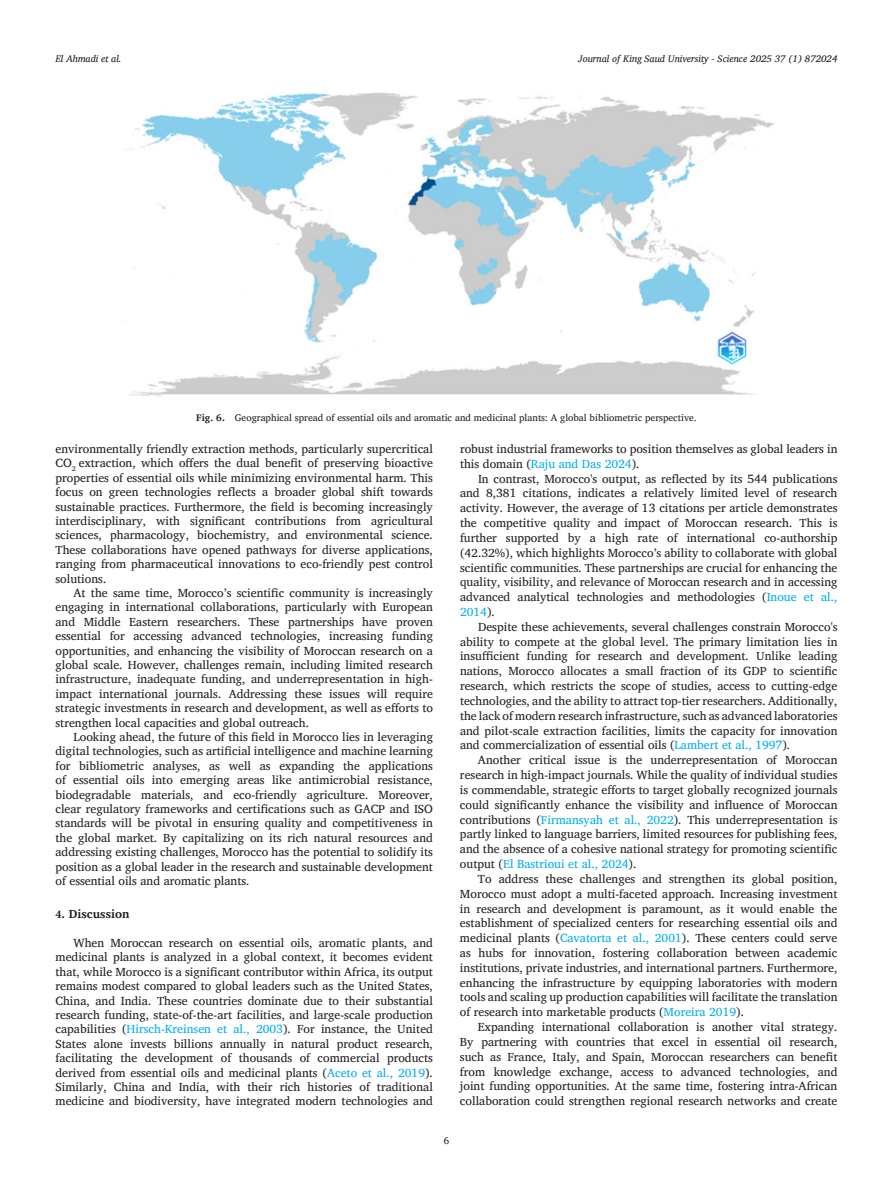
<style>
.page{position:relative;width:893px;height:1191px;background:#fff}
.page>*{position:absolute;margin:0;border:0;box-sizing:border-box;transform-origin:0 0}
.para{font:12px/14.9px "Charis SIL";color:#231f20;text-align:justify}
.para_first{font:12px/14.4px "Charis SIL";color:#231f20;text-align:justify}
.para_last{font:12px/14.4px "Charis SIL";color:#231f20;text-align:justify}
.Head-A{font:700 12px "Charis SIL";color:#231f20}
.float_figure_figure{font:9.75px "Charis SIL";color:#231f20}
.t1{font:italic 9.75px "Charis SIL";color:#231f20}
.s1{font-weight:700}
.s2{font-family:"Minion Pro"}
.s3{color:#00aeef}
</style>
<div class="page">
<img style="left:124px;top:92px;width:650px;height:305px">
<p class="t1" style="left:56px;top:53px;width:68px">El Ahmadi et al.</p>
<p class="t1" style="left:578px;top:53px;width:261px">Journal of King Saud University - Science 2025 37 (1) 872024</p>
<p class="float_figure_figure" style="left:196px;top:411px;width:502px"><span class="s1">Fig. 6.</span> Geographical spread of essential oils and aromatic and medicinal plants: A global bibliometric perspective.</p>
<p class="para_first" style="left:56px;top:441px;width:379px">environmentally friendly extraction methods, particularly supercritical CO<sub>2</sub> extraction, which offers the dual benefit of preserving bioactive properties of essential oils while minimizing environmental harm. This focus on green technologies reflects a broader global shift towards sustainable practices. Furthermore, the field is becoming increasingly interdisciplinary, with significant contributions from agricultural sciences, pharmacology, biochemistry, and environmental science.<br>These collaborations have opened pathways for diverse applications, ranging from pharmaceutical innovations to eco-friendly pest control solutions.</p>
<p class="para" style="left:56px;top:585px;width:379px;line-height:14.4px;text-indent:18px">At the same time, Morocco’s scientific community is increasingly engaging in international collaborations, particularly with European and Middle Eastern researchers. These partnerships have proven essential for accessing advanced technologies, increasing funding opportunities, and enhancing the visibility of Moroccan research on a global scale. However, challenges remain, including limited research infrastructure, inadequate funding, and underrepresentation in high&shy;impact international journals. Addressing these issues will require strategic investments in research and development, as well as efforts to strengthen local capacities and global outreach.</p>
<p class="para_last" style="left:56px;top:729px;width:379px;text-indent:18px">Looking ahead, the future of this field in Morocco lies in leveraging digital technologies, such as artificial intelligence and machine learning for bibliometric analyses, as well as expanding the applications of essential oils into emerging areas like antimicrobial resistance, biodegradable materials, and eco-friendly agriculture. Moreover, clear regulatory frameworks and certifications such as GACP and ISO standards will be pivotal in ensuring quality and competitiveness in the global market. By capitalizing on its rich natural resources and addressing existing challenges, Morocco has the potential to solidify its position as a global leader in the research and sustainable development of essential oils and aromatic plants.</p>
<p class="Head-A" style="left:56px;top:906px;width:76px"><span class="s2">4</span>. Discussion</p>
<p class="para_first" style="left:56px;top:935px;width:379px;text-indent:18px">When Moroccan research on essential oils, aromatic plants, and medicinal plants is analyzed in a global context, it becomes evident that, while Morocco is a significant contributor within Africa, its output remains modest compared to global leaders such as the United States, China, and India. These countries dominate due to their substantial research funding, state-of-the-art facilities, and large-scale production capabilities (<span class="s3">Hirsch-Kreinsen et al., 2003</span>). For instance, the United States alone invests billions annually in natural product research, facilitating the development of thousands of commercial products derived from essential oils and medicinal plants (<span class="s3">Aceto et al., 2019</span>).<br>Similarly, China and India, with their rich histories of traditional medicine and biodiversity, have integrated modern technologies and</p>
<p class="para_first" style="left:460px;top:441px;width:379px;line-height:14.9px">robust industrial frameworks to position themselves as global leaders in this domain (<span class="s3">Raju and Das 2024</span>).</p>
<p class="para" style="left:460px;top:471px;width:379px;text-indent:18px">In contrast, Morocco's output, as reflected by its 544 publications and 8,381 citations, indicates a relatively limited level of research activity. However, the average of 13 citations per article demonstrates the competitive quality and impact of Moroccan research. This is further supported by a high rate of international co-authorship (42.32%), which highlights Morocco’s ability to collaborate with global scientific communities. These partnerships are crucial for enhancing the quality, visibility, and relevance of Moroccan research and in accessing advanced analytical technologies and methodologies (<span class="s3">Inoue et al., 2014</span>).</p>
<p class="para" style="left:460px;top:619px;width:379px;text-indent:18px">Despite these achievements, several challenges constrain Morocco's ability to compete at the global level. The primary limitation lies in insufficient funding for research and development. Unlike leading nations, Morocco allocates a small fraction of its GDP to scientific research, which restricts the scope of studies, access to cutting-edge technologies, and the ability to attract top-tier researchers. Additionally, the lack of modern research infrastructure, such as advanced laboratories and pilot-scale extraction facilities, limits the capacity for innovation and commercialization of essential oils (<span class="s3">Lambert et al., 1997</span>).</p>
<p class="para" style="left:460px;top:752px;width:379px;text-indent:18px">Another critical issue is the underrepresentation of Moroccan research in high-impact journals. While the quality of individual studies is commendable, strategic efforts to target globally recognized journals could significantly enhance the visibility and influence of Moroccan contributions (<span class="s3">Firmansyah et al., 2022</span>). This underrepresentation is partly linked to language barriers, limited resources for publishing fees, and the absence of a cohesive national strategy for promoting scientific output (<span class="s3">El Bastrioui et al., 2024</span>).</p>
<p class="para" style="left:460px;top:871px;width:379px;text-indent:18px">To address these challenges and strengthen its global position, Morocco must adopt a multi-faceted approach. Increasing investment in research and development is paramount, as it would enable the establishment of specialized centers for researching essential oils and medicinal plants (<span class="s3">Cavatorta et al., 2001</span>). These centers could serve as hubs for innovation, fostering collaboration between academic institutions, private industries, and international partners. Furthermore, enhancing the infrastructure by equipping laboratories with modern tools and scaling up production capabilities will facilitate the translation of research into marketable products (<span class="s3">Moreira 2019</span>).</p>
<p class="para" style="left:460px;top:1019px;width:379px;text-indent:18px">Expanding international collaboration is another vital strategy.<br>By partnering with countries that excel in essential oil research, such as France, Italy, and Spain, Moroccan researchers can benefit from knowledge exchange, access to advanced technologies, and joint funding opportunities. At the same time, fostering intra-African collaboration could strengthen regional research networks and create</p>
<p class="float_figure_figure" style="left:444px;top:1134px;width:7px">6</p>
</div>
